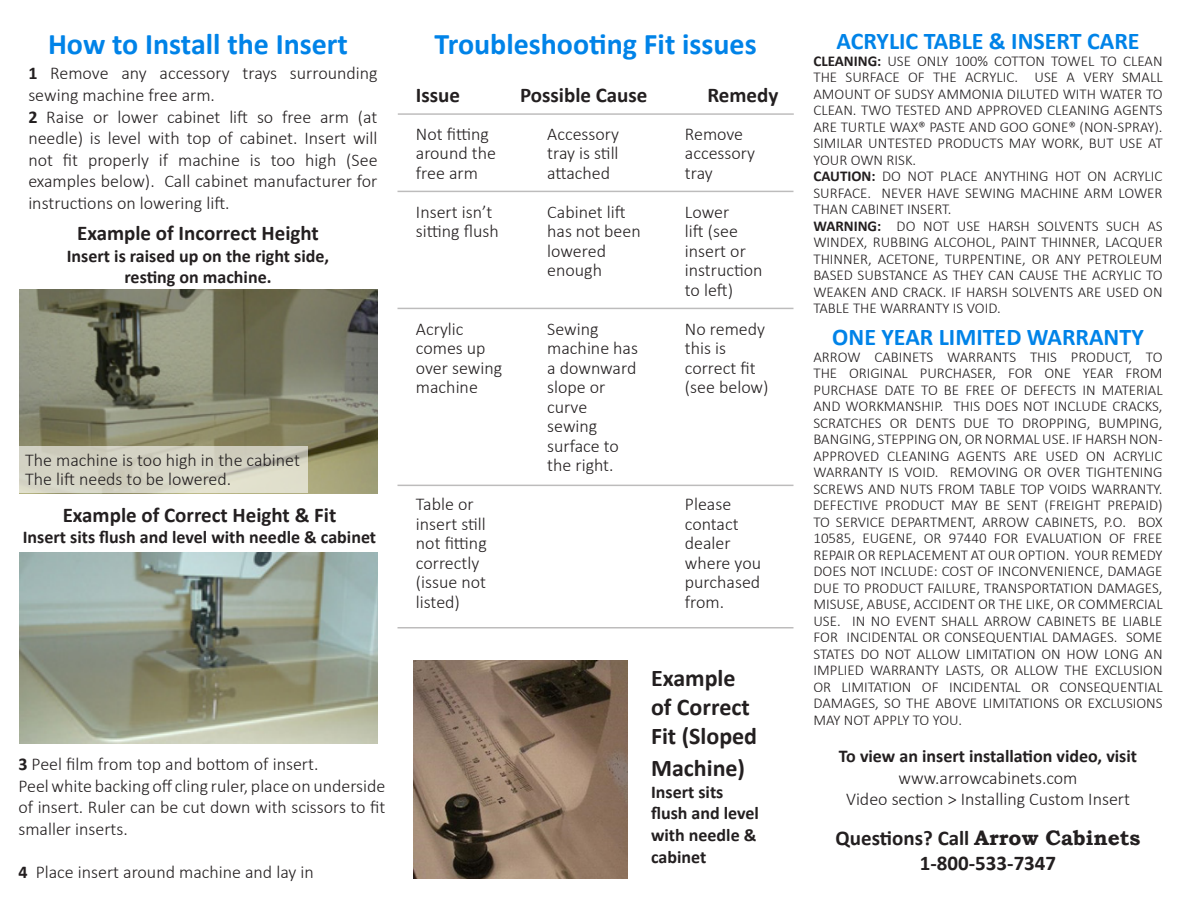
<style>
.page{position:relative;width:1188px;height:918px;background:#fff}
.page>*{position:absolute;margin:0;border:0;box-sizing:border-box;transform-origin:0 0}
.t1{font:700 30px "Calibri";color:#0083e8}
.t2{font:700 24px "Calibri";color:#0083e8}
.t3{font:700 24px/28.8px "Calibri";color:#231f20}
.t4{font:700 21px "Calibri";color:#231f20}
.t5{font:300 18px/19.5px "Calibri";color:#231f20}
.t6{font:700 18px/21.6px "Calibri";color:#231f20}
.t7{font:300 15px/16.5px "Calibri";color:#231f20;text-align:justify}
.s1{font-weight:700}
.s2{font-weight:300}
.s3{font-family:"Bookman Old Style"}
</style>
<div class="page">
<img style="left:19px;top:290px;width:359px;height:203px">
<svg style="left:19px;top:446px;width:289px;height:47px;background:#d4d2c3"></svg>
<img style="left:19px;top:552px;width:359px;height:192px">
<hr style="left:398px;top:191px;width:396px;height:1px;background:#231f20">
<hr style="left:398px;top:113px;width:396px;height:2px;background:#231f20">
<hr style="left:398px;top:308px;width:396px;height:1px;background:#231f20">
<hr style="left:398px;top:485px;width:396px;height:1px;background:#231f20">
<img style="left:413px;top:660px;width:215px;height:218px">
<hr style="left:398px;top:627px;width:396px;height:1px;background:#231f20">
<p class="t1" style="left:48px;top:25px;width:301px">How to Install the Insert</p>
<p class="t1" style="left:434px;top:25px;width:324px">Troubleshooting Fit issues</p>
<p class="t2" style="left:837px;top:26px;width:305px">ACRYLIC TABLE &amp; INSERT CARE</p>
<p class="t7" style="left:813px;top:53px;width:351px"><span class="s1">CLEANING:</span> USE ONLY 100% COTTON TOWEL TO CLEAN THE SURFACE OF THE ACRYLIC. USE A VERY SMALL AMOUNT OF SUDSY AMMONIA DILUTED WITH WATER TO CLEAN. TWO TESTED AND APPROVED CLEANING AGENTS ARE TURTLE WAX® PASTE AND GOO GONE® (NON-SPRAY).<br>SIMILAR UNTESTED PRODUCTS MAY WORK, BUT USE AT YOUR OWN RISK.</p>
<p class="t7" style="left:813px;top:168px;width:351px"><span class="s1">CAUTION:</span> DO NOT PLACE ANYTHING HOT ON ACRYLIC SURFACE. NEVER HAVE SEWING MACHINE ARM LOWER THAN CABINET INSERT.</p>
<p class="t7" style="left:813px;top:218px;width:351px"><span class="s1">WARNING:</span> DO NOT USE HARSH SOLVENTS SUCH AS WINDEX, RUBBING ALCOHOL, PAINT THINNER, LACQUER THINNER, ACETONE, TURPENTINE, OR ANY PETROLEUM BASED SUBSTANCE AS THEY CAN CAUSE THE ACRYLIC TO WEAKEN AND CRACK. IF HARSH SOLVENTS ARE USED ON TABLE THE WARRANTY IS VOID.</p>
<p class="t2" style="left:832px;top:322px;width:313px">ONE YEAR LIMITED WARRANTY</p>
<p class="t7" style="left:813px;top:348px;width:351px">ARROW CABINETS WARRANTS THIS PRODUCT, TO THE ORIGINAL PURCHASER, FOR ONE YEAR FROM PURCHASE DATE TO BE FREE OF DEFECTS IN MATERIAL AND WORKMANSHIP. THIS DOES NOT INCLUDE CRACKS, SCRATCHES OR DENTS DUE TO DROPPING, BUMPING, BANGING, STEPPING ON, OR NORMAL USE. IF HARSH NON-APPROVED CLEANING AGENTS ARE USED ON ACRYLIC WARRANTY IS VOID. REMOVING OR OVER TIGHTENING SCREWS AND NUTS FROM TABLE TOP VOIDS WARRANTY.<br>DEFECTIVE PRODUCT MAY BE SENT (FREIGHT PREPAID)<br>TO SERVICE DEPARTMENT, ARROW CABINETS, P.O. BOX 10585, EUGENE, OR 97440 FOR EVALUATION OF FREE REPAIR OR REPLACEMENT AT OUR OPTION. YOUR REMEDY DOES NOT INCLUDE: COST OF INCONVENIENCE, DAMAGE DUE TO PRODUCT FAILURE, TRANSPORTATION DAMAGES, MISUSE, ABUSE, ACCIDENT OR THE LIKE, OR COMMERCIAL USE. IN NO EVENT SHALL ARROW CABINETS BE LIABLE FOR INCIDENTAL OR CONSEQUENTIAL DAMAGES. SOME STATES DO NOT ALLOW LIMITATION ON HOW LONG AN IMPLIED WARRANTY LASTS, OR ALLOW THE EXCLUSION OR LIMITATION OF INCIDENTAL OR CONSEQUENTIAL DAMAGES, SO THE ABOVE LIMITATIONS OR EXCLUSIONS MAY NOT APPLY TO YOU.</p>
<p class="t5" style="left:28px;top:62px;width:351px;line-height:21.6px"><span class="s1">1</span> Remove any accessory trays surrounding sewing machine free arm.</p>
<p class="t5" style="left:28px;top:106px;width:351px;line-height:21.6px;text-align:justify"><span class="s1">2</span> Raise or lower cabinet lift so free arm (at needle) is level with top of cabinet. Insert will not fit properly if machine is too high (See examples below). Call cabinet manufacturer for instructions on lowering lift.</p>
<p class="t4" style="left:416px;top:82px;width:46px">Issue</p>
<p class="t4" style="left:520px;top:82px;width:129px">Possible Cause</p>
<p class="t4" style="left:707px;top:82px;width:72px">Remedy</p>
<p class="t5" style="left:416px;top:124px;width:82px">Not fitting around the free arm</p>
<p class="t5" style="left:416px;top:202px;width:84px">Insert isn’t sitting flush</p>
<p class="t5" style="left:547px;top:124px;width:73px;text-align:justify">Accessory tray is still attached</p>
<p class="t5" style="left:547px;top:202px;width:95px">Cabinet lift has not been lowered enough</p>
<p class="t5" style="left:685px;top:124px;width:72px">Remove accessory tray</p>
<p class="t5" style="left:685px;top:202px;width:79px">Lower<br>lift (see insert or instruction to left)</p>
<p class="t5" style="left:685px;top:319px;width:85px">No remedy this is correct fit (see below)</p>
<p class="t4" style="left:77px;top:220px;width:243px">Example of Incorrect Height</p>
<p class="t6" style="left:67px;top:245px;width:264px">Insert is raised up on the right side,</p>
<p class="t6" style="left:124px;top:267px;width:149px">resting on machine.</p>
<p class="t5" style="left:416px;top:319px;width:88px">Acrylic comes up over sewing machine</p>
<p class="t5" style="left:547px;top:319px;width:92px">Sewing machine has a downward slope or curve sewing surface to the right.</p>
<p class="t5" style="left:25px;top:450px;width:276px">The machine is too high in the cabinet</p>
<p class="t5" style="left:25px;top:469px;width:208px">The lift needs to be lowered.</p>
<p class="t5" style="left:416px;top:494px;width:72px">Table or insert still not fitting correctly (issue not listed)</p>
<p class="t5" style="left:685px;top:494px;width:78px">Please contact dealer where you purchased from.</p>
<p class="t4" style="left:63px;top:501px;width:275px">Example of Correct Height &amp; Fit</p>
<p class="t6" style="left:23px;top:526px;width:355px">Insert sits flush and level with needle &amp; cabinet</p>
<p class="t3" style="left:651px;top:664px;width:108px">Example of Correct<br>Fit (Sloped</p>
<p class="t3" style="left:651px;top:754px;width:96px">Machine)</p>
<p class="t6" style="left:651px;top:781px;width:110px">Insert sits flush and level with needle &amp; cabinet</p>
<p class="t6" style="left:839px;top:745px;width:300px;text-align:center">To view an insert installation video, visit <span class="s2">www.arrowcabinets.com</span></p>
<p class="t5" style="left:846px;top:789px;width:286px">Video section &gt; Installing Custom Insert</p>
<p class="t5" style="left:18px;top:754px;width:302px"><span class="s1">3</span> Peel film from top and bottom of insert.</p>
<p class="t5" style="left:18px;top:775px;width:368px;line-height:21.6px;text-align:justify">Peel white backing off cling ruler, place on underside of insert. Ruler can be cut down with scissors to fit smaller inserts.</p>
<p class="t5" style="left:18px;top:862px;width:297px"><span class="s1">4</span> Place insert around machine and lay in</p>
<p class="t4" style="left:836px;top:824px;width:306px">Questions? Call <span class="s3">Arrow Cabinets</span></p>
<p class="t4" style="left:920px;top:849px;width:138px">1-800-533-7347</p>
</div>
